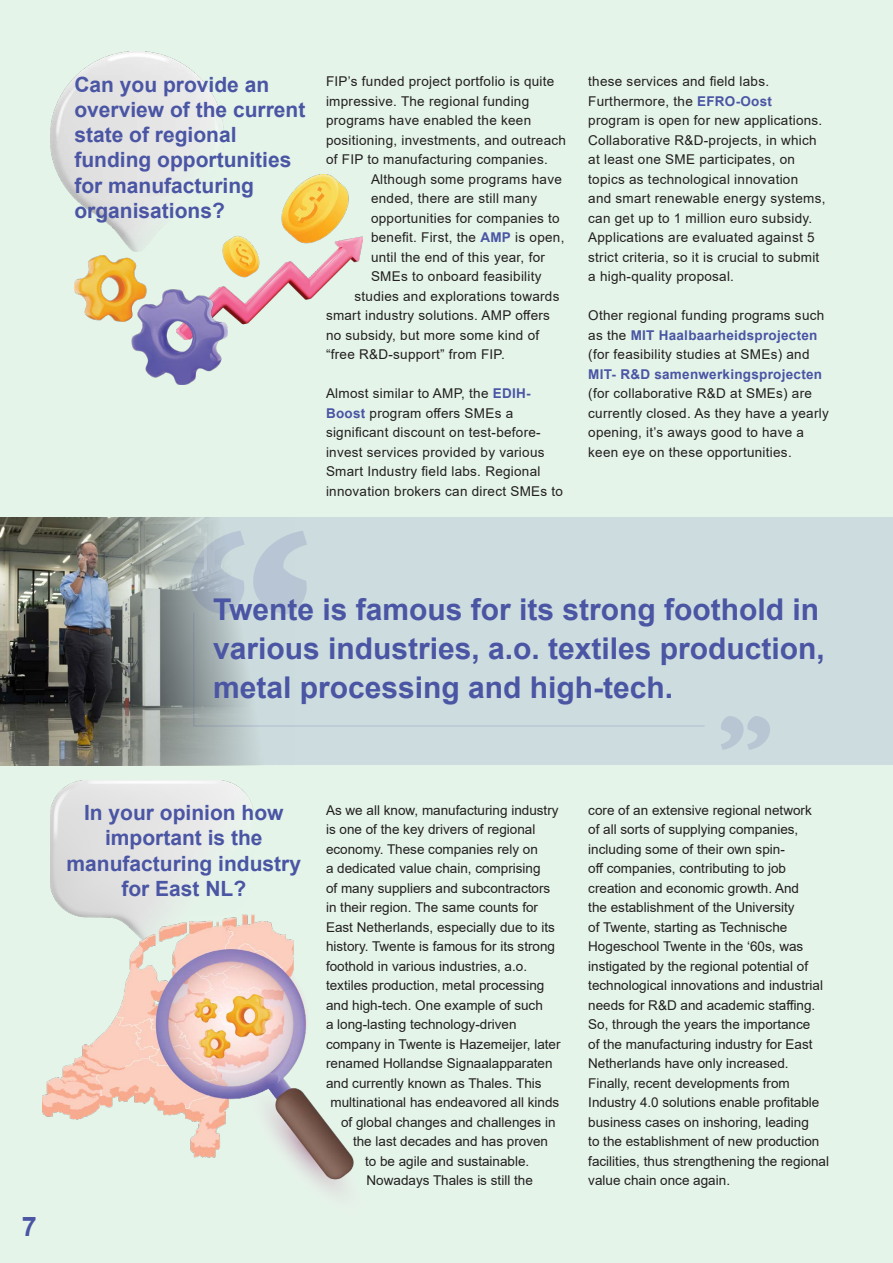
<style>
.page{position:relative;width:893px;height:1263px;background:#e4f4e9}
.page>*{position:absolute;margin:0;border:0;box-sizing:border-box;transform-origin:0 0}
.Quote_Text{font:700 30px/39px "Arial";color:#4a55a4}
.t1{font:700 27px "Arial";color:#4a55a4}
.Subtitle{font:700 21px/25.2px "Arial";color:#4a55a4}
.Body_text{font:13.5px/19.5px "Arial";color:#231f20}
.Body_text-2{font:13.5px/19.5px "Arial";letter-spacing:.02em;color:#231f20}
.s1{font-style:inherit}
.s2{font-weight:700;color:#4a55a4}
</style>
<div class="page">
<img style="left:51px;top:781px;width:202px;height:133px">
<img style="left:51px;top:51px;width:172px;height:200px">
<img style="left:177px;top:174px;width:186px;height:151px">
<img style="left:74px;top:256px;width:154px;height:129px">
<div style="left:103px;top:517px;width:790px;height:248px;background:#cddcde"></div>
<img style="left:0;top:517px;width:253px;height:248px">
<svg style="left:191px;top:531px;width:116px;height:83px"></svg>
<svg style="left:721px;top:716px;width:49px;height:34px"></svg>
<svg style="left:192px;top:611px;width:512px;height:116px"></svg>
<img style="left:43px;top:914px;width:311px;height:280px">
<p class="Subtitle" style="left:74px;top:72px;width:233px">Can you provide an overview of the current state of regional funding opportunities for manufacturing organisation<span class="s1">s</span>?</p>
<p class="Body_text-2" style="left:326px;top:72px;width:230px">FIP’s funded project portfolio is quite</p>
<p class="Body_text-2" style="left:326px;top:91px;width:205px">impressive. The regional funding</p>
<p class="Body_text-2" style="left:326px;top:111px;width:207px">programs have enabled the keen</p>
<p class="Body_text-2" style="left:326px;top:130px;width:241px">positioning, investments, and outreach</p>
<p class="Body_text-2" style="left:326px;top:150px;width:223px">of FIP to manufacturing companies.</p>
<p class="Body_text-2" style="left:371px;top:169px;width:192px">Although some programs have</p>
<p class="Body_text-2" style="left:371px;top:189px;width:168px">ended, there are still many</p>
<p class="Body_text-2" style="left:371px;top:208px;width:190px">opportunities for companies to</p>
<p class="Body_text-2" style="left:371px;top:228px;width:195px">benefit. First, the <span class="s2">AMP</span> is open,</p>
<p class="Body_text-2" style="left:371px;top:247px;width:175px">until the end of this year, for</p>
<p class="Body_text-2" style="left:371px;top:267px;width:172px">SMEs to onboard feasibility</p>
<p class="Body_text-2" style="left:354px;top:286px;width:206px">studies and explorations towards</p>
<p class="Body_text-2" style="left:326px;top:306px;width:225px">smart industry solutions. AMP offers</p>
<p class="Body_text-2" style="left:326px;top:325px;width:215px">no subsidy, but more some kind of</p>
<p class="Body_text-2" style="left:326px;top:345px;width:180px">“free R&amp;D-support” from FIP.</p>
<p class="Body_text-2" style="left:326px;top:384px;width:239px">Almost similar to AMP, the <span class="s2">EDIH-Boost</span> program offers SMEs a significant discount on test-before&shy;invest services provided by various Smart Industry field labs. Regional innovation brokers can direct SMEs to</p>
<p class="Body_text-2" style="left:588px;top:72px;width:182px">these services and field labs.</p>
<p class="Body_text-2" style="left:588px;top:91px;width:239px">Furthermore, the <span class="s2">EFRO-Oost </span>program is open for new applications.<br>Collaborative R&amp;D-projects, in which at least one SME participates, on topics as technological innovation<br>and smart renewable energy systems, can get up to 1 million euro subsidy.<br>Applications are evaluated against 5 strict criteria, so it is crucial to submit a high-quality proposal.</p>
<p class="Body_text-2" style="left:588px;top:306px;width:242px">Other regional funding programs such as the <span class="s2">MIT Haalbaarheidsprojecten </span>(for feasibility studies at SMEs) and <span class="s2">MIT- R&amp;D samenwerkingsprojecten </span>(for collaborative R&amp;D at SMEs) are currently closed. As they have a yearly opening, it’s aways good to have a keen eye on these opportunities.</p>
<p class="Quote_Text" style="left:213px;top:590px;width:613px">Twente is famous for its strong foothold in various industries, a.o. textiles production, metal processing and high-tech.</p>
<p class="t1" style="left:22px;top:1207px;width:17px">7</p>
<p class="Subtitle" style="left:67px;top:800px;width:236px;text-align:center">In your opinion how important is the manufacturing industry for East NL?</p>
<p class="Body_text" style="left:326px;top:800px;width:234px">As we all know, manufacturing industry</p>
<p class="Body_text" style="left:326px;top:819px;width:211px">is one of the key drivers of regional</p>
<p class="Body_text" style="left:326px;top:839px;width:213px">economy. These companies rely on</p>
<p class="Body_text" style="left:326px;top:858px;width:216px">a dedicated value chain, comprising</p>
<p class="Body_text" style="left:326px;top:878px;width:226px">of many suppliers and subcontractors</p>
<p class="Body_text" style="left:326px;top:897px;width:214px">in their region. The same counts for</p>
<p class="Body_text" style="left:326px;top:917px;width:230px">East Netherlands, especially due to its</p>
<p class="Body_text" style="left:326px;top:936px;width:231px">history. Twente is famous for its strong</p>
<p class="Body_text" style="left:326px;top:956px;width:203px">foothold in various industries, a.o.</p>
<p class="Body_text" style="left:326px;top:975px;width:220px">textiles production, metal processing</p>
<p class="Body_text" style="left:326px;top:995px;width:218px">and high-tech. One example of such</p>
<p class="Body_text" style="left:326px;top:1014px;width:192px">a long-lasting technology-driven</p>
<p class="Body_text" style="left:326px;top:1034px;width:236px">company in Twente is Hazemeijer, later</p>
<p class="Body_text" style="left:326px;top:1053px;width:228px">renamed Hollandse Signaalapparaten</p>
<p class="Body_text" style="left:326px;top:1073px;width:217px">and currently known as Thales. This</p>
<p class="Body_text" style="left:330px;top:1092px;width:230px">multinational has endeavored all kinds</p>
<p class="Body_text" style="left:341px;top:1112px;width:216px">of global changes and challenges in</p>
<p class="Body_text" style="left:353px;top:1131px;width:197px">the last decades and has proven</p>
<p class="Body_text" style="left:365px;top:1151px;width:166px">to be agile and sustainable.</p>
<p class="Body_text" style="left:366px;top:1170px;width:168px">Nowadays Thales is still the</p>
<p class="Body_text" style="left:588px;top:800px;width:242px">core of an extensive regional network<br>of all sorts of supplying companies, including some of their own spin-<br>off companies, contributing to job creation and economic growth. And<br>the establishment of the University<br>of Twente, starting as Technische Hogeschool Twente in the ‘60s, was instigated by the regional potential of technological innovations and industrial needs for R&amp;D and academic staffing.<br>So, through the years the importance<br>of the manufacturing industry for East Netherlands have only increased.<br>Finally, recent developments from Industry 4.0 solutions enable profitable business cases on inshoring, leading<br>to the establishment of new production facilities, thus strengthening the regional value chain once again.</p>
</div>
